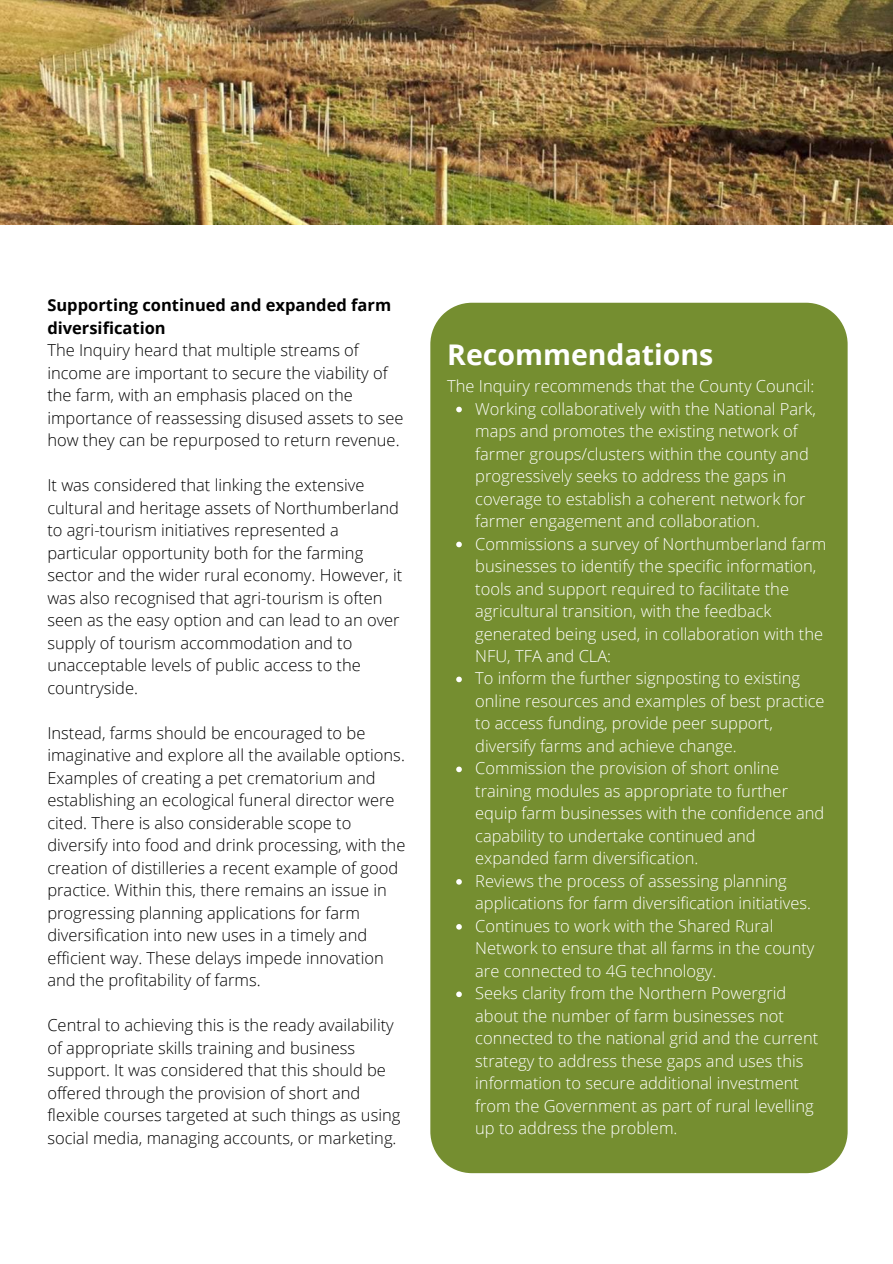
<style>
.page{position:relative;width:893px;height:1264px;background:#fff}
.page>*{position:absolute;margin:0;border:0;box-sizing:border-box;transform-origin:0 0}
.t1{font:700 28.5px "Open Sans";color:#fff}
.t2{font:300 16.5px/22.5px "Open Sans";color:#000}
.t3{font:300 16.5px/22.5px "Open Sans";color:#fff}
.t4{font:700 16.5px/22.5px "Open Sans";color:#000}
</style>
<div class="page">
<div style="left:430px;top:303px;width:417px;height:870px;background:#758e30"></div>
<svg style="left:456px;top:407px;width:6px;height:5px"></svg>
<svg style="left:456px;top:541px;width:6px;height:6px"></svg>
<svg style="left:456px;top:676px;width:6px;height:6px"></svg>
<svg style="left:456px;top:766px;width:6px;height:6px"></svg>
<svg style="left:456px;top:879px;width:6px;height:5px"></svg>
<svg style="left:456px;top:924px;width:6px;height:5px"></svg>
<svg style="left:456px;top:991px;width:6px;height:6px"></svg>
<img style="left:0;top:0;width:892px;height:225px">
<p class="t4" style="left:47px;top:293px;width:345px">Supporting continued and expanded farm diversification</p>
<p class="t2" style="left:47px;top:338px;width:357px">The Inquiry heard that multiple streams of income are important to secure the viability of the farm, with an emphasis placed on the importance of reassessing disused assets to see how they can be repurposed to return revenue.</p>
<p class="t2" style="left:47px;top:473px;width:356px">It was considered that linking the extensive cultural and heritage assets of Northumberland to agri-tourism initiatives represented a particular opportunity both for the farming sector and the wider rural economy. However, it was also recognised that agri-tourism is often seen as the easy option and can lead to an over supply of tourism accommodation and to unacceptable levels of public access to the countryside.</p>
<p class="t2" style="left:47px;top:721px;width:359px">Instead, farms should be encouraged to be imaginative and explore all the available options.<br>Examples of creating a pet crematorium and establishing an ecological funeral director were cited. There is also considerable scope to diversify into food and drink processing, with the creation of distilleries a recent example of good practice. Within this, there remains an issue in progressing planning applications for farm diversification into new uses in a timely and efficient way. These delays impede innovation and the profitability of farms.</p>
<p class="t2" style="left:47px;top:1013px;width:354px">Central to achieving this is the ready availability of appropriate skills training and business support. It was considered that this should be offered through the provision of short and flexible courses targeted at such things as using social media, managing accounts, or marketing.</p>
<h1 class="t1" style="left:447px;top:334px;width:268px">Recommendations</h1>
<p class="t3" style="left:447px;top:374px;width:369px">The Inquiry recommends that the County Council:</p>
<p class="t3" style="left:475px;top:397px;width:352px">Working collaboratively with the National Park, maps and promotes the existing network of farmer groups/clusters within the county and progressively seeks to address the gaps in coverage to establish a coherent network for farmer engagement and collaboration.<br>Commissions a survey of Northumberland farm businesses to identify the specific information, tools and support required to facilitate the agricultural transition, with the feedback generated being used, in collaboration with the NFU, TFA and CLA:<br>To inform the further signposting to existing online resources and examples of best practice to access funding, provide peer support, diversify farms and achieve change.<br>Commission the provision of short online training modules as appropriate to further equip farm businesses with the confidence and capability to undertake continued and expanded farm diversification.<br>Reviews the process of assessing planning applications for farm diversification initiatives.<br>Continues to work with the Shared Rural Network to ensure that all farms in the county are connected to 4G technology.<br>Seeks clarity from the Northern Powergrid about the number of farm businesses not connected to the national grid and the current strategy to address these gaps and uses this information to secure additional investment from the Government as part of rural levelling up to address the problem.</p>
</div>
